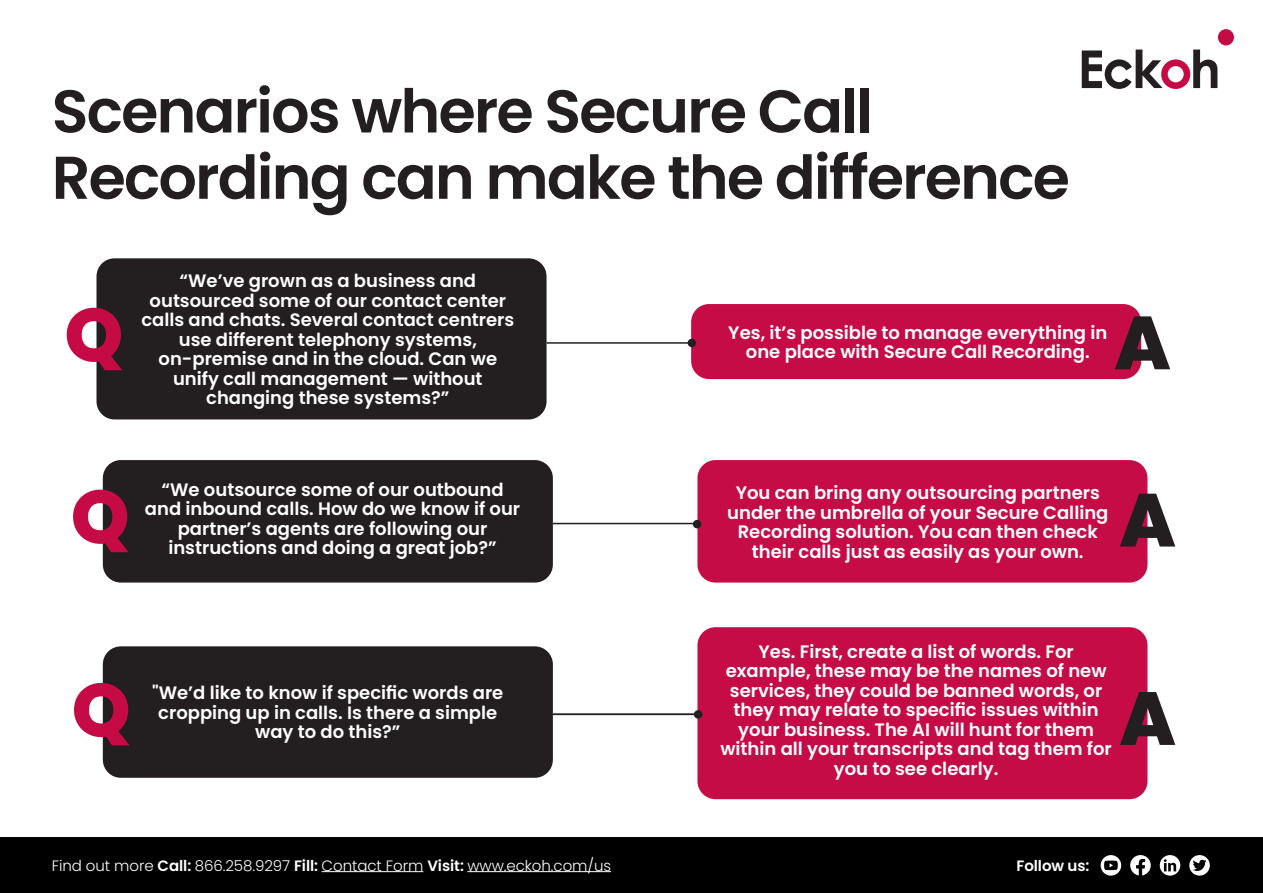
<style>
.page{position:relative;width:1263px;height:893px;background:#fff}
.page>*{position:absolute;margin:0;border:0;box-sizing:border-box;transform-origin:0 0}
.Subtitle{font:800 75px "Poppins";color:#c60a45}
.Subtitle-2{font:800 75px "Poppins";color:#231f20}
.t1{font:600 60.3px/66.3px "Poppins";letter-spacing:-.03em;color:#231f20}
.t2{font:600 18px/19.5px "Poppins";color:#fff;text-align:center}
.t3{font:300 15px "Poppins";letter-spacing:-.005em;color:#fff}
.t4{font:600 15px "Poppins";letter-spacing:-.005em;color:#fff}
.s1{font-weight:600}
</style>
<div class="page">
<div style="left:0;top:838px;width:1263px;height:55px;background:#000"></div>
<hr style="left:322px;top:871px;width:101px;height:1px;background:#fff">
<hr style="left:467px;top:871px;width:144px;height:1px;background:#fff">
<svg style="left:1130px;top:855px;width:21px;height:21px"></svg>
<div style="left:1101px;top:855px;width:20px;height:21px;background:linear-gradient(to right,#fefefe,#fff);border-radius:50%"></div>
<svg style="left:1104px;top:861px;width:14px;height:9px"></svg>
<svg style="left:1189px;top:855px;width:21px;height:21px"></svg>
<svg style="left:1193px;top:859px;width:13px;height:12px"></svg>
<svg style="left:1160px;top:855px;width:20px;height:21px"></svg>
<svg style="left:1164px;top:859px;width:12px;height:12px"></svg>
<svg style="left:1082px;top:50px;width:135px;height:39px"></svg>
<div style="left:1218px;top:29px;width:16px;height:16px;background:#c60a45;border-radius:50%"></div>
<div style="left:96px;top:258px;width:450px;height:161px;background:#231f20;border-radius:18px"></div>
<div style="left:103px;top:460px;width:450px;height:123px;background:#231f20;border-radius:18px"></div>
<div style="left:103px;top:646px;width:450px;height:132px;background:#231f20;border-radius:18px"></div>
<div style="left:691px;top:304px;width:450px;height:75px;background:#c60c46;border-radius:18px"></div>
<div style="left:697px;top:460px;width:450px;height:123px;background:#c60c46;border-radius:18px"></div>
<div style="left:697px;top:627px;width:450px;height:172px;background:#c60c46;border-radius:18px"></div>
<hr style="left:546px;top:342px;width:145px;height:2px;background:#231f20">
<hr style="left:553px;top:714px;width:144px;height:1px;background:#231f20">
<hr style="left:553px;top:523px;width:144px;height:1px;background:#231f20">
<div style="left:688px;top:339px;width:8px;height:8px;background:#231f20;border-radius:50%"></div>
<div style="left:693px;top:520px;width:8px;height:8px;background:#231f20;border-radius:50%"></div>
<div style="left:694px;top:710px;width:8px;height:9px;background:#231f20;border-radius:50%"></div>
<p class="t1" style="left:52px;top:79px;width:1020px">Scenarios where Secure Call<br>Recording can make the difference</p>
<p class="Subtitle" style="left:64px;top:292px;width:61px">Q</p>
<p class="t2" style="left:141px;top:271px;width:374px">“We’ve grown as a business and outsourced some of our contact center calls and chats. Several contact centrers use different telephony systems, on-premise and in the cloud. Can we unify call management — without changing these systems?”</p>
<p class="t2" style="left:728px;top:323px;width:381px">Yes, it’s possible to manage everything in one place with Secure Call Recording.</p>
<p class="Subtitle-2" style="left:1114px;top:300px;width:58px">A</p>
<p class="Subtitle" style="left:71px;top:474px;width:61px">Q</p>
<p class="t2" style="left:145px;top:480px;width:377px">“We outsource some of our outbound and inbound calls. How do we know if our partner’s agents are following our instructions and doing a great job?”</p>
<p class="t2" style="left:727px;top:483px;width:383px">You can bring any outsourcing partners under the umbrella of your Secure Calling Recording solution. You can then check their calls just as easily as your own.</p>
<p class="Subtitle-2" style="left:1119px;top:477px;width:58px">A</p>
<p class="Subtitle" style="left:72px;top:667px;width:61px">Q</p>
<p class="t2" style="left:152px;top:683px;width:353px">"We’d like to know if specific words are cropping up in calls. Is there a simple way to do this?”</p>
<p class="t2" style="left:720px;top:642px;width:393px">Yes. First, create a list of words. For example, these may be the names of new services, they could be banned words, or they may relate to specific issues within your business. The AI will hunt for them within all your transcripts and tag them for you to see clearly.</p>
<p class="Subtitle-2" style="left:1119px;top:675px;width:58px">A</p>
<p class="t3" style="left:52px;top:856px;width:561px">Find out more <span class="s1">Call:</span> 866.258.9297 <span class="s1">Fill:</span> Contact Form <span class="s1">Visit:</span> www.eckoh.com/us</p>
<p class="t4" style="left:1016px;top:856px;width:75px">Follow us:</p>
</div>
